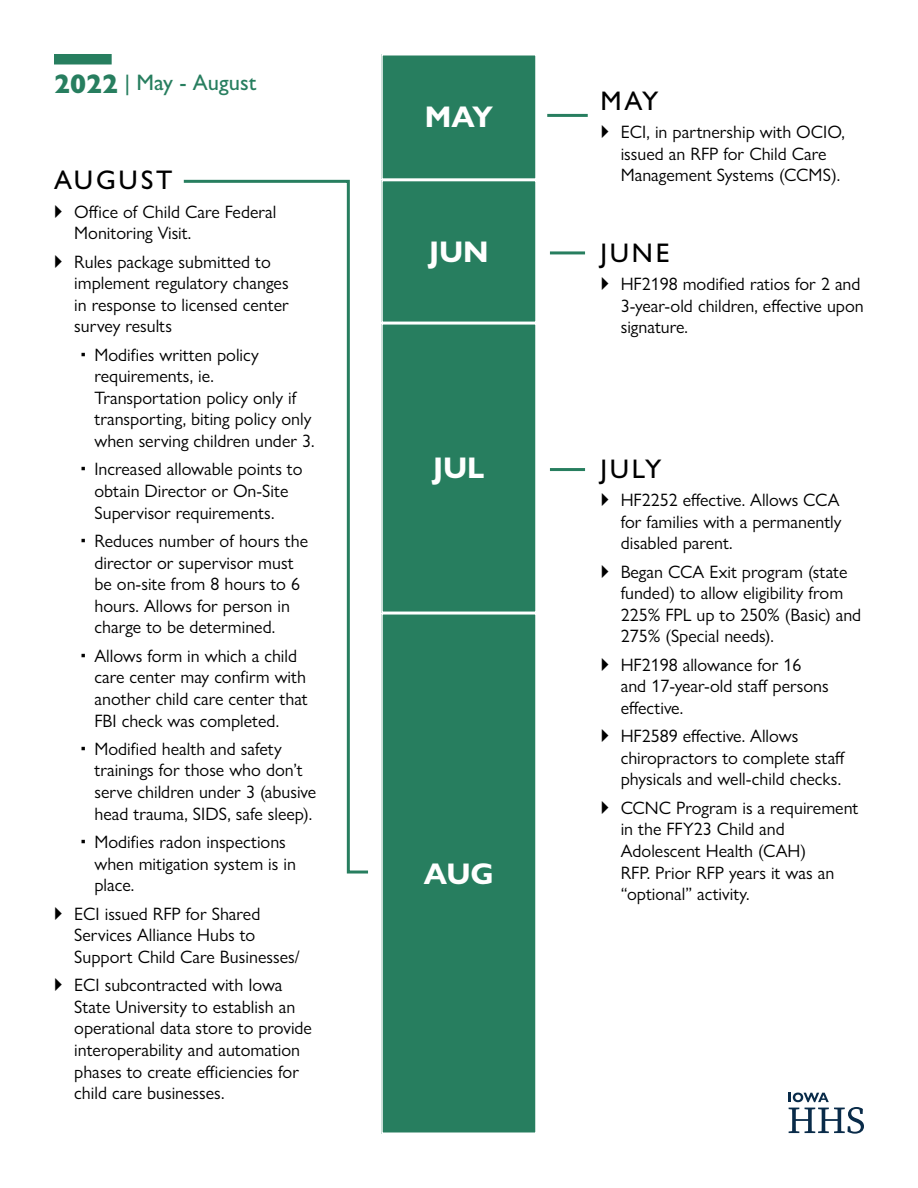
<style>
.page{position:relative;width:918px;height:1188px;background:#fff}
.page>*{position:absolute;margin:0;border:0;box-sizing:border-box;transform-origin:0 0}
.t1{font:700 30px "Gill Sans Nova";color:#fff}
.t2{font:500 27px "Gill Sans Nova";letter-spacing:.1em;color:#000}
.t3{font:500 22.5px "Gill Sans Nova";color:#277e5f}
.t4{font:18px/21.6px "Gill Sans Nova";color:#000}
.s1{font-weight:800;font-size:27px}
</style>
<div class="page">
<div style="left:382px;top:324px;width:154px;height:288px;background:#277e5f"></div>
<div style="left:381px;top:323px;width:156px;height:290px;border:2px solid #fff"></div>
<div style="left:382px;top:614px;width:154px;height:519px;background:#277e5f"></div>
<div style="left:381px;top:613px;width:156px;height:521px;border:2px solid #fff"></div>
<div style="left:382px;top:181px;width:154px;height:141px;background:#277e5f"></div>
<div style="left:381px;top:180px;width:156px;height:143px;border:2px solid #fff"></div>
<div style="left:382px;top:55px;width:154px;height:124px;background:#277e5f"></div>
<div style="left:381px;top:54px;width:156px;height:126px;border:2px solid #fff"></div>
<div style="left:54px;top:54px;width:58px;height:10px;background:#277e5f"></div>
<svg style="left:789px;top:1093px;width:75px;height:41px"></svg>
<hr style="left:547px;top:114px;width:41px;height:3px;background:#277e5f">
<hr style="left:550px;top:251px;width:35px;height:3px;background:#277e5f">
<hr style="left:550px;top:468px;width:35px;height:3px;background:#277e5f">
<svg style="left:183px;top:179px;width:185px;height:695px"></svg>
<p class="t3" style="left:54px;top:68px;width:204px"><span class="s1">2022</span> | May - August</p>
<h2 class="t2" style="left:54px;top:164px;width:120px">AUGUST</h2>
<p class="t4" style="left:74px;top:201px;width:204px">Office of Child Care Federal<br>Monitoring Visit.</p>
<p class="t4" style="left:74px;top:250px;width:216px">Rules package submitted to implement regulatory changes in response to licensed center survey results</p>
<p class="t4" style="left:94px;top:344px;width:222px">Modifies written policy requirements, ie.<br>Transportation policy only if transporting, biting policy only when serving children under 3.</p>
<p class="t4" style="left:94px;top:458px;width:210px">Increased allowable points to obtain Director or On-Site<br>Supervisor requirements.</p>
<p class="t4" style="left:94px;top:530px;width:215px">Reduces number of hours the director or supervisor must be on-site from 8 hours to 6 hours. Allows for person in charge to be determined.</p>
<p class="t4" style="left:94px;top:645px;width:215px">Allows form in which a child care center may confirm with another child care center that<br>FBI check was completed.</p>
<p class="t4" style="left:94px;top:738px;width:223px">Modified health and safety trainings for those who don’t serve children under 3 (abusive head trauma, SIDS, safe sleep).</p>
<p class="t4" style="left:94px;top:831px;width:203px">Modifies radon inspections when mitigation system is in place.</p>
<p class="t4" style="left:74px;top:903px;width:227px">ECI issued RFP for Shared<br>Services Alliance Hubs to<br>Support Child Care Businesses/</p>
<p class="t4" style="left:74px;top:974px;width:239px">ECI subcontracted with Iowa<br>State University to establish an operational data store to provide interoperability and automation phases to create efficiencies for child care businesses.</p>
<h1 class="t1" style="left:425px;top:98px;width:70px">MAY</h1>
<h1 class="t1" style="left:429px;top:233px;width:61px">JUN</h1>
<h1 class="t1" style="left:433px;top:449px;width:53px">JUL</h1>
<h1 class="t1" style="left:424px;top:855px;width:72px">AUG</h1>
<h2 class="t2" style="left:600px;top:84px;width:59px">MAY</h2>
<p class="t4" style="left:621px;top:121px;width:226px">ECI, in partnership with OCIO, issued an RFP for Child Care<br>Management Systems (CCMS).</p>
<h2 class="t2" style="left:600px;top:236px;width:71px">JUNE</h2>
<p class="t4" style="left:621px;top:273px;width:245px">HF2198 modified ratios for 2 and<br>3-year-old children, effective upon signature.</p>
<h2 class="t2" style="left:600px;top:452px;width:63px">JULY</h2>
<p class="t4" style="left:621px;top:489px;width:222px;text-align:justify">HF2252 effective. Allows CCA for families with a permanently disabled parent.</p>
<p class="t4" style="left:621px;top:560px;width:242px">Began CCA Exit program (state funded) to allow eligibility from<br>225% FPL up to 250% (Basic) and<br>275% (Special needs).</p>
<p class="t4" style="left:621px;top:654px;width:210px">HF2198 allowance for 16 and 17-year-old staff persons effective.</p>
<p class="t4" style="left:621px;top:725px;width:226px">HF2589 effective. Allows chiropractors to complete staff physicals and well-child checks.</p>
<p class="t4" style="left:621px;top:797px;width:239px">CCNC Program is a requirement in the FFY23 Child and<br>Adolescent Health (CAH)<br>RFP. Prior RFP years it was an “optional” activity.</p>
</div>
